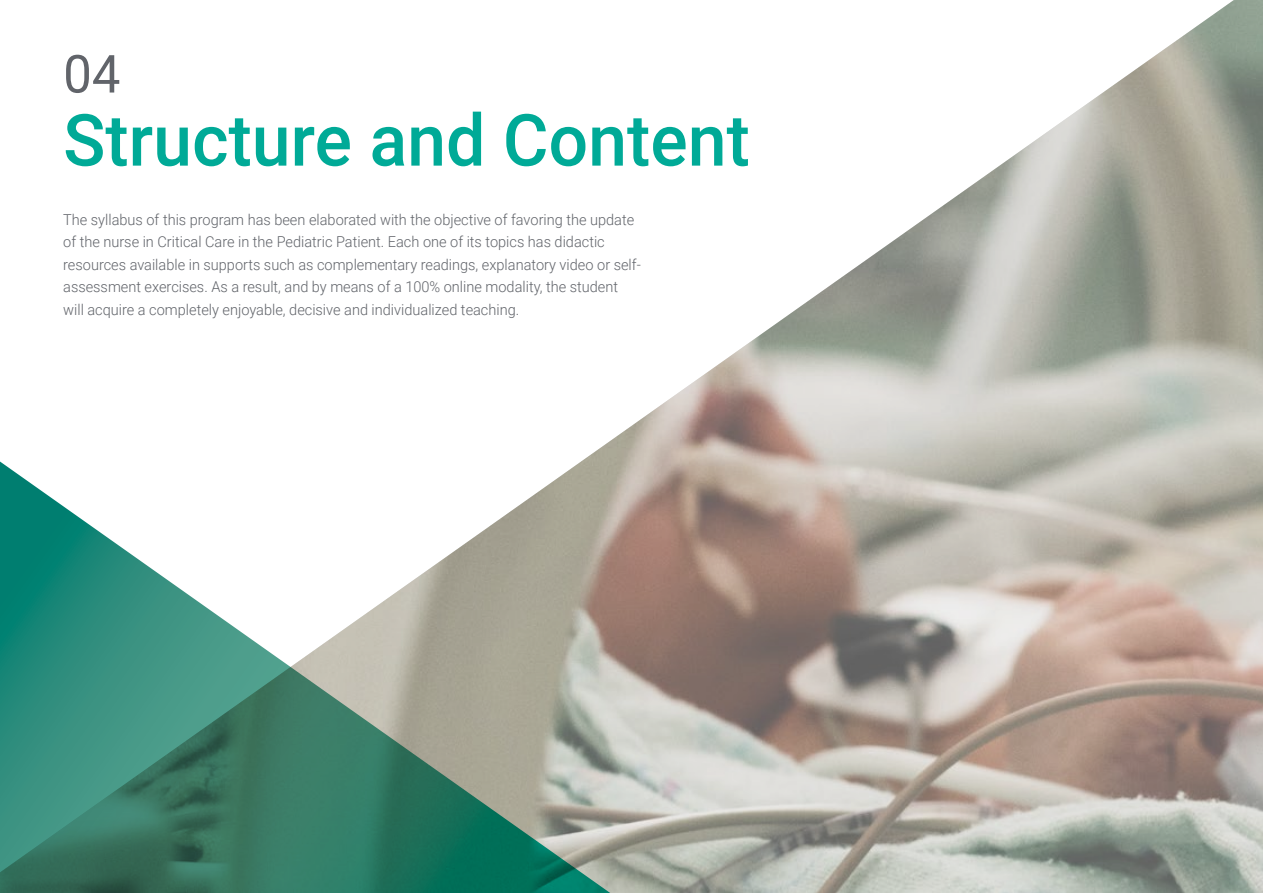
<style>
.page{position:relative;width:1263px;height:893px;background:#fff}
.page>*{position:absolute;margin:0;border:0;box-sizing:border-box;transform-origin:0 0}
.t1{font:500 72px "Roboto";color:#00aa97}
.t2{font:52.5px "Roboto";color:#61646a}
.t3{font:300 15px/22.5px "Roboto";color:#61646a}
</style>
<div class="page">
<img style="left:603px;top:0;width:660px;height:893px">
<svg style="left:0;top:446px;width:640px;height:447px"></svg>
<h2 class="t2" style="left:63px;top:37px;width:59px">04</h2>
<h1 class="t1" style="left:63px;top:90px;width:688px">Structure and Content</h1>
<p class="t3" style="left:63px;top:208px;width:579px">The syllabus of this program has been elaborated with the objective of favoring the update of the nurse in Critical Care in the Pediatric Patient. Each one of its topics has didactic resources available in supports such as complementary readings, explanatory video or self&shy;assessment exercises. As a result, and by means of a 100% online modality, the student will acquire a completely enjoyable, decisive and individualized teaching.</p>
</div>
